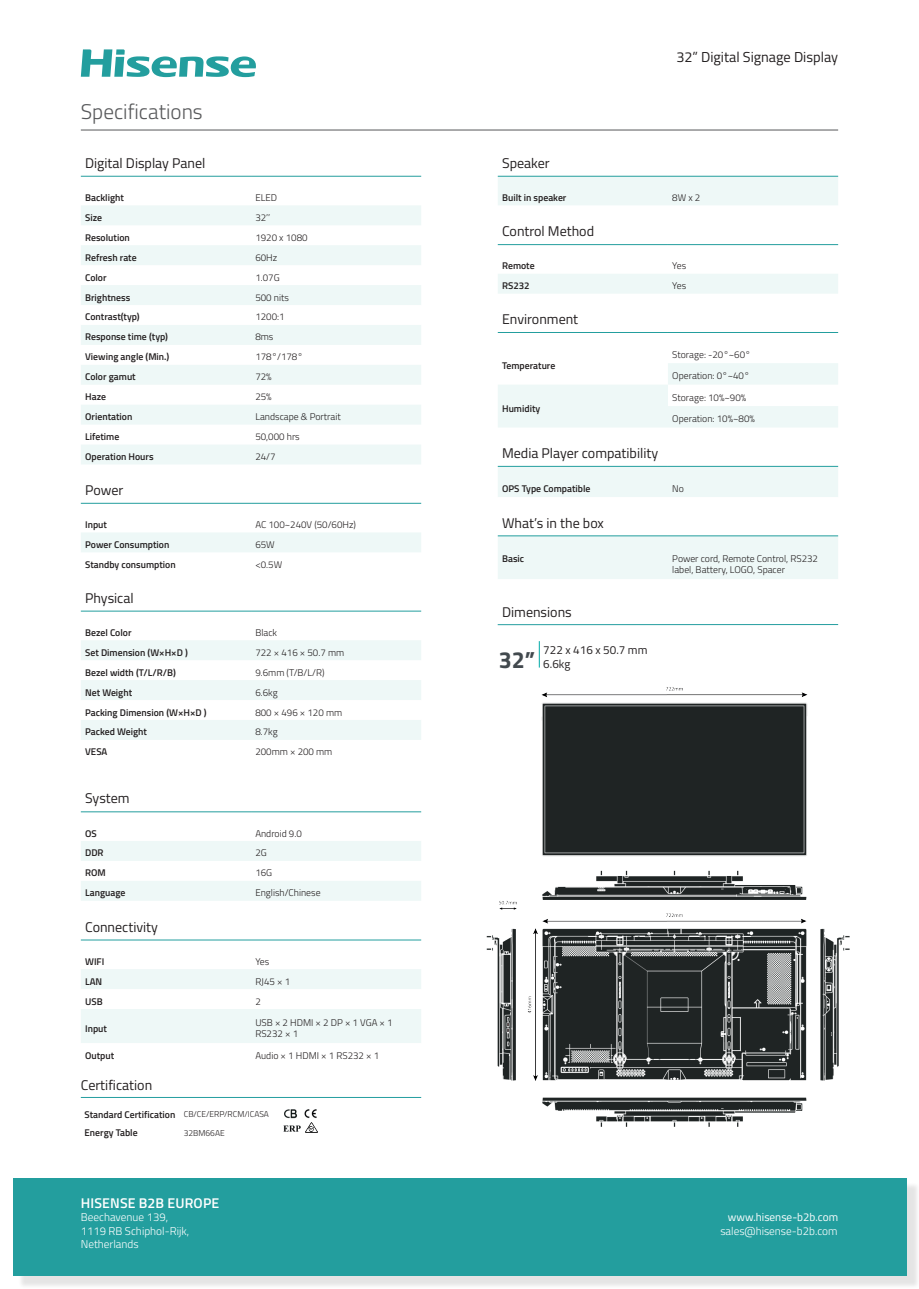
<style>
.page{position:relative;width:919px;height:1289px;background:#fff}
.page>*{position:absolute;margin:0;border:0;box-sizing:border-box;transform-origin:0 0}
.t1{font:700 23.25px "Titillium Web";color:#42494e}
.t2{font:300 21.15px "Titillium Web";color:#57585a}
.t3{font:14.4px "Titillium Web";color:#231f20}
.t4{font:14.1px "Titillium Web";color:#231f20}
.t5{font:600 14.1px "Titillium Web";letter-spacing:.01em;color:#fff}
.t6{font:11.7px/14px "Titillium Web";color:#231f20}
.t7{font:300 11.25px/13.5px "Titillium Web";color:#fff}
.t8{font:11.25px "Titillium Web";color:#fff}
.t9{font:600 9.75px/18.6px "Titillium Web";color:#231f20}
.t10{font:300 9.75px/11.7px "Titillium Web";color:#231f20}
.t11{font:300 8.4px "Titillium Web";color:#231f20}
.s1{font-weight:300;font-size:8.4px}
</style>
<div class="page">
<svg style="left:81px;top:205px;width:340px;height:259px;fill:#eef8f7"></svg>
<hr style="left:81px;top:176px;width:170px;height:1px;background:#239e9e">
<hr style="left:251px;top:176px;width:170px;height:1px;background:#239e9e">
<svg style="left:81px;top:841px;width:340px;height:59px"></svg>
<hr style="left:81px;top:811px;width:170px;height:1px;background:#239e9e">
<hr style="left:251px;top:811px;width:170px;height:1px;background:#239e9e">
<svg style="left:81px;top:969px;width:340px;height:74px"></svg>
<hr style="left:81px;top:939px;width:170px;height:1px;background:#239e9e">
<hr style="left:251px;top:939px;width:170px;height:1px;background:#239e9e">
<div style="left:498px;top:274px;width:340px;height:20px;background:#eef8f7"></div>
<hr style="left:497px;top:244px;width:171px;height:1px;background:#239e9e">
<hr style="left:668px;top:244px;width:170px;height:1px;background:#239e9e">
<div style="left:498px;top:177px;width:340px;height:28px;background:#eef8f7"></div>
<hr style="left:497px;top:176px;width:171px;height:1px;background:#239e9e">
<hr style="left:668px;top:176px;width:170px;height:1px;background:#239e9e">
<svg style="left:498px;top:363px;width:340px;height:64px"></svg>
<hr style="left:497px;top:332px;width:171px;height:1px;background:#239e9e">
<hr style="left:668px;top:332px;width:170px;height:1px;background:#239e9e">
<div style="left:81px;top:533px;width:340px;height:19px;background:#eef8f7"></div>
<hr style="left:81px;top:503px;width:170px;height:1px;background:#239e9e">
<hr style="left:251px;top:503px;width:170px;height:1px;background:#239e9e">
<svg style="left:81px;top:640px;width:340px;height:100px"></svg>
<hr style="left:81px;top:611px;width:170px;height:1px;background:#239e9e">
<hr style="left:251px;top:611px;width:170px;height:1px;background:#239e9e">
<div style="left:498px;top:467px;width:340px;height:30px;background:#eef8f7"></div>
<hr style="left:497px;top:466px;width:171px;height:1px;background:#239e9e">
<hr style="left:668px;top:466px;width:170px;height:1px;background:#239e9e">
<hr style="left:81px;top:130px;width:757px;height:1px;background:#57585a">
<img style="left:541px;top:687px;width:266px;height:169px">
<img style="left:486px;top:870px;width:363px;height:256px">
<hr style="left:497px;top:624px;width:341px;height:1px;background:#239d9f">
<svg style="left:539px;top:641px;width:1px;height:26px"></svg>
<div style="left:497px;top:536px;width:341px;height:43px;background:#eef8f7"></div>
<hr style="left:497px;top:535px;width:171px;height:1px;background:#239e9e">
<hr style="left:668px;top:535px;width:170px;height:1px;background:#239e9e">
<svg style="left:81px;top:49px;width:175px;height:28px"></svg>
<hr style="left:81px;top:1097px;width:340px;height:1px;background:#239d9f">
<img style="left:284px;top:1109px;width:13px;height:9px">
<img style="left:304px;top:1109px;width:13px;height:9px">
<img style="left:283px;top:1125px;width:18px;height:7px">
<svg style="left:305px;top:1122px;width:12px;height:10px"></svg>
<div style="left:18px;top:1182px;width:900px;height:106px;background:#231f20;opacity:.12"></div>
<div style="left:13px;top:1178px;width:893px;height:98px;background:#239e9e"></div>
<h2 class="t2" style="left:81px;top:96px;width:123px">Specifications</h2>
<h3 class="t4" style="left:85px;top:153px;width:122px">Digital Display Panel</h3>
<p class="t9" style="left:85px;top:188px;width:40px">Backlight</p>
<p class="t10" style="left:255px;top:191px;width:23px">ELED</p>
<p class="t9" style="left:85px;top:208px;width:18px">Size</p>
<p class="t10" style="left:255px;top:211px;width:16px">32’’</p>
<p class="t9" style="left:85px;top:227px;width:46px">Resolution</p>
<p class="t10" style="left:255px;top:231px;width:54px">1920 x 1080</p>
<p class="t9" style="left:85px;top:247px;width:53px">Refresh rate</p>
<p class="t10" style="left:255px;top:251px;width:23px">60Hz</p>
<p class="t9" style="left:85px;top:267px;width:23px">Color</p>
<p class="t10" style="left:255px;top:271px;width:26px">1.07G</p>
<p class="t9" style="left:85px;top:287px;width:47px">Brightness</p>
<p class="t10" style="left:255px;top:291px;width:35px">500 nits</p>
<p class="t9" style="left:85px;top:307px;width:56px">Contrast(typ)</p>
<p class="t10" style="left:255px;top:311px;width:31px">1200:1</p>
<p class="t9" style="left:85px;top:327px;width:84px">Response time (typ)</p>
<p class="t10" style="left:255px;top:331px;width:20px">8ms</p>
<p class="t9" style="left:85px;top:347px;width:86px">Viewing angle (Min.)</p>
<p class="t10" style="left:255px;top:350px;width:49px">178°/178°</p>
<p class="t9" style="left:85px;top:367px;width:52px">Color gamut</p>
<p class="t10" style="left:255px;top:370px;width:18px">72%</p>
<p class="t9" style="left:85px;top:387px;width:22px">Haze</p>
<p class="t10" style="left:255px;top:390px;width:18px">25%</p>
<p class="t9" style="left:85px;top:407px;width:49px">Orientation</p>
<p class="t10" style="left:255px;top:410px;width:87px">Landscape &amp; Portrait</p>
<p class="t9" style="left:85px;top:427px;width:36px">Lifetime</p>
<p class="t10" style="left:255px;top:430px;width:46px">50,000 hrs</p>
<p class="t9" style="left:85px;top:447px;width:70px">Operation Hours</p>
<p class="t10" style="left:255px;top:450px;width:22px">24/7</p>
<h3 class="t4" style="left:85px;top:479px;width:40px">Power</h3>
<p class="t9" style="left:85px;top:515px;width:23px">Input</p>
<p class="t10" style="left:255px;top:518px;width:102px">AC 100~240V (50/60Hz)</p>
<p class="t9" style="left:85px;top:534px;width:86px">Power Consumption</p>
<p class="t10" style="left:255px;top:538px;width:21px">65W</p>
<p class="t9" style="left:85px;top:554px;width:92px">Standby consumption</p>
<p class="t10" style="left:255px;top:558px;width:28px">&lt;0.5W</p>
<h3 class="t4" style="left:85px;top:587px;width:50px">Physical</h3>
<p class="t9" style="left:85px;top:622px;width:48px">Bezel Color</p>
<p class="t10" style="left:255px;top:626px;width:23px">Black</p>
<p class="t9" style="left:85px;top:642px;width:104px">Set Dimension (W×H×D )</p>
<p class="t10" style="left:255px;top:646px;width:90px">722 × 416 × 50.7 mm</p>
<p class="t9" style="left:85px;top:662px;width:92px">Bezel width (T/L/R/B)</p>
<p class="t10" style="left:255px;top:666px;width:71px">9.6mm (T/B/L/R)</p>
<p class="t9" style="left:85px;top:682px;width:49px">Net Weight</p>
<p class="t10" style="left:255px;top:686px;width:24px">6.6kg</p>
<p class="t9" style="left:85px;top:702px;width:123px">Packing Dimension (W×H×D )</p>
<p class="t10" style="left:255px;top:705px;width:88px">800 × 496 × 120 mm</p>
<p class="t9" style="left:85px;top:722px;width:63px">Packed Weight</p>
<p class="t10" style="left:255px;top:725px;width:24px">8.7kg</p>
<p class="t9" style="left:85px;top:742px;width:24px">VESA</p>
<p class="t10" style="left:255px;top:745px;width:79px">200mm × 200 mm</p>
<h3 class="t4" style="left:85px;top:788px;width:46px">System</h3>
<p class="t9" style="left:85px;top:823px;width:13px">OS</p>
<p class="t10" style="left:255px;top:826px;width:48px">Android 9.0</p>
<p class="t9" style="left:85px;top:843px;width:20px">DDR</p>
<p class="t10" style="left:255px;top:846px;width:13px">2G</p>
<p class="t9" style="left:85px;top:863px;width:22px">ROM</p>
<p class="t10" style="left:255px;top:866px;width:18px">16G</p>
<p class="t9" style="left:85px;top:883px;width:42px">Language</p>
<p class="t10" style="left:255px;top:886px;width:67px">English/Chinese</p>
<h3 class="t4" style="left:85px;top:916px;width:74px">Connectivity</h3>
<p class="t9" style="left:85px;top:951px;width:21px">WIFI</p>
<p class="t10" style="left:255px;top:954px;width:15px">Yes</p>
<p class="t9" style="left:85px;top:971px;width:19px">LAN</p>
<p class="t10" style="left:255px;top:974px;width:36px">RJ45 × 1</p>
<p class="t9" style="left:85px;top:991px;width:19px">USB</p>
<p class="t10" style="left:255px;top:994px;width:7px">2</p>
<p class="t9" style="left:85px;top:1018px;width:23px">Input</p>
<p class="t10" style="left:255px;top:1015px;width:139px">USB × 2 HDMI × 2 DP × 1 VGA × 1<br>RS232 × 1</p>
<p class="t9" style="left:85px;top:1045px;width:31px">Output</p>
<p class="t10" style="left:255px;top:1048px;width:125px">Audio × 1 HDMI × 1 RS232 × 1</p>
<h3 class="t4" style="left:81px;top:1074px;width:73px">Certification</h3>
<p class="t9" style="left:85px;top:1104px;width:186px">Standard Certification <span class="s1">CB/CE/ERP/RCM/ICASA<br></span>Energy Table</p>
<p class="t11" style="left:184px;top:1126px;width:42px">32BM66AE</p>
<h3 class="t3" style="left:676px;top:46px;width:163px">32” Digital Signage Display</h3>
<h3 class="t4" style="left:502px;top:153px;width:49px">Speaker</h3>
<p class="t9" style="left:502px;top:188px;width:66px">Built in speaker</p>
<p class="t10" style="left:672px;top:191px;width:30px">8W x 2</p>
<h3 class="t4" style="left:502px;top:221px;width:93px">Control Method</h3>
<p class="t9" style="left:502px;top:256px;width:34px">Remote</p>
<p class="t10" style="left:672px;top:259px;width:15px">Yes</p>
<p class="t9" style="left:502px;top:276px;width:29px">RS232</p>
<p class="t10" style="left:672px;top:279px;width:15px">Yes</p>
<h3 class="t4" style="left:502px;top:309px;width:78px">Environment</h3>
<p class="t9" style="left:502px;top:355px;width:55px">Temperature</p>
<p class="t9" style="left:502px;top:398px;width:40px">Humidity</p>
<p class="t10" style="left:672px;top:348px;width:80px">Storage: -20°~60°</p>
<p class="t10" style="left:672px;top:369px;width:79px">Operation: 0°~40°</p>
<p class="t10" style="left:672px;top:391px;width:75px">Storage: 10%~90%</p>
<p class="t10" style="left:672px;top:412px;width:84px">Operation: 10%~80%</p>
<h3 class="t4" style="left:502px;top:443px;width:157px">Media Player compatibility</h3>
<p class="t9" style="left:502px;top:478px;width:90px">OPS Type Compatible</p>
<p class="t10" style="left:672px;top:482px;width:13px">No</p>
<h3 class="t4" style="left:502px;top:512px;width:103px">What’s in the box</h3>
<p class="t9" style="left:502px;top:548px;width:24px">Basic</p>
<p class="t10" style="left:672px;top:552px;width:147px">Power cord, Remote Control, RS232 label, Battery, LOGO, Spacer</p>
<h3 class="t4" style="left:502px;top:602px;width:71px">Dimensions</h3>
<h1 class="t1" style="left:498px;top:641px;width:38px">32”</h1>
<p class="t6" style="left:543px;top:642px;width:106px">722 x 416 x 50.7 mm<br>6.6kg</p>
<h3 class="t5" style="left:81px;top:1192px;width:140px">HISENSE B2B EUROPE</h3>
<p class="t7" style="left:81px;top:1209px;width:110px">Beechavenue 139,<br>1119 RB Schiphol-Rijk,<br>Netherlands</p>
<p class="t8" style="left:727px;top:1208px;width:112px">www.hisense-b2b.com</p>
<p class="t7" style="left:720px;top:1223px;width:119px">sales@hisense-b2b.com</p>
</div>
